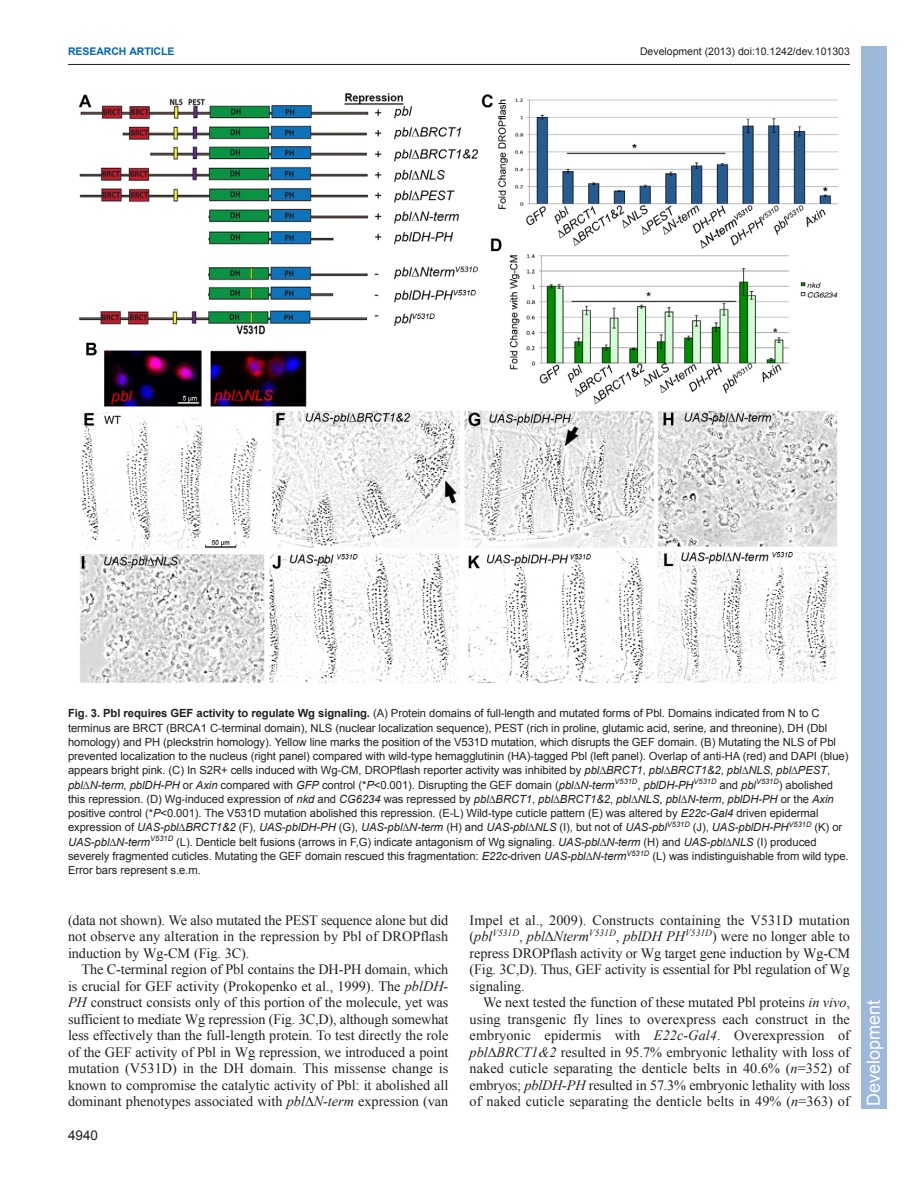
<style>
.page{position:relative;width:918px;height:1188px;background:#fff}
.page>*{position:absolute;margin:0;border:0;box-sizing:border-box;transform-origin:0 0}
.t1{font:18px "Arial";color:#fff}
.t2{font:14.25px/16.5px "Times New Roman";color:#231f20;text-align:justify}
.t3{font:13.5px "Arial";color:#231f20}
.t4{font:11.25px/14.2px "Arial";letter-spacing:-.005em;color:#231f20}
.t5{font:10.5px "Arial";color:#231f20}
.t6{font:700 10.5px "Arial";letter-spacing:-.005em;color:#0166b3}
.s1{font-weight:700}
.s2{font-style:italic}
</style>
<div class="page">
<hr style="left:68px;top:64px;width:782px;height:1px;background:#231f20">
<img style="left:78px;top:93px;width:761px;height:590px">
<div style="left:861px;top:46px;width:25px;height:1063px;background:#9cb9db"></div>
<p class="t6" style="left:68px;top:45px;width:108px">RESEARCH ARTICLE</p>
<p class="t5" style="left:640px;top:45px;width:211px">Development (2013) doi:10.1242/dev.101303</p>
<p class="t4" style="left:68px;top:706px;width:782px"><span class="s1">Fig. 3. Pbl requires GEF activity to regulate Wg signaling.</span> (A) Protein domains of full-length and mutated forms of Pbl. Domains indicated from N to C terminus are BRCT (BRCA1 C-terminal domain), NLS (nuclear localization sequence), PEST (rich in proline, glutamic acid, serine, and threonine), DH (Dbl homology) and PH (pleckstrin homology). Yellow line marks the position of the V531D mutation, which disrupts the GEF domain. (B) Mutating the NLS of Pbl prevented localization to the nucleus (right panel) compared with wild-type hemagglutinin (HA)-tagged Pbl (left panel). Overlap of anti-HA (red) and DAPI (blue) appears bright pink. (C) In S2R+ cells induced with Wg-CM, DROPflash reporter activity was inhibited by <span class="s2">pbl∆BRCT1</span>, <span class="s2">pbl∆BRCT1&amp;2</span>, <span class="s2">pbl∆NLS</span>, <span class="s2">pbl∆PEST</span>, <span class="s2">pbl∆N-term</span>, <span class="s2">pblDH-PH</span> or <span class="s2">Axin</span> compared with <span class="s2">GFP</span> control (*<span class="s2">P</span>&lt;0.001). Disrupting the GEF domain (<span class="s2">pbl∆N-term</span><sup>V531D</sup>, <span class="s2">pblDH-PH</span><sup>V531D</sup> and <span class="s2">pbl</span><sup>V531D</sup>) abolished this repression. (D) Wg-induced expression of <span class="s2">nkd</span> and <span class="s2">CG6234</span> was repressed by <span class="s2">pbl∆BRCT1</span>, <span class="s2">pbl∆BRCT1&amp;2</span>, <span class="s2">pbl∆NLS</span>, <span class="s2">pbl∆N-term</span>, <span class="s2">pblDH-PH</span> or the <span class="s2">Axin </span>positive control (*<span class="s2">P</span>&lt;0.001). The V531D mutation abolished this repression. (E-L) Wild-type cuticle pattern (E) was altered by <span class="s2">E22c-Gal4</span> driven epidermal expression of <span class="s2">UAS-pbl∆BRCT1&amp;2</span> (F), <span class="s2">UAS-pblDH-PH</span> (G), <span class="s2">UAS-pbl∆N-term</span> (H) and <span class="s2">UAS-pbl∆NLS</span> (I), but not of <span class="s2">UAS-pbl</span><sup>V531D</sup> (J), <span class="s2">UAS-pblDH-PH</span><sup>V531D</sup> (K) or <span class="s2">UAS-pbl∆N-term</span><sup>V531D</sup> (L). Denticle belt fusions (arrows in F,G) indicate antagonism of Wg signaling. <span class="s2">UAS-pbl∆N-term</span> (H) and <span class="s2">UAS-pbl∆NLS</span> (I) produced severely fragmented cuticles. Mutating the GEF domain rescued this fragmentation: <span class="s2">E22c-</span>driven <span class="s2">UAS-pbl∆N-term</span><sup>V531D</sup> (L) was indistinguishable from wild type.<br>Error bars represent s.e.m.</p>
<p class="t2" style="left:68px;top:912px;width:382px">(data not shown). We also mutated the PEST sequence alone but did not observe any alteration in the repression by Pbl of DROPflash induction by Wg-CM (Fig. 3C).</p>
<p class="t2" style="left:68px;top:961px;width:382px;text-indent:13px">The C-terminal region of Pbl contains the DH-PH domain, which is crucial for GEF activity (Prokopenko et al., 1999). The <span class="s2">pblDH-PH</span> construct consists only of this portion of the molecule, yet was sufficient to mediate Wg repression (Fig. 3C,D), although somewhat less effectively than the full-length protein. To test directly the role of the GEF activity of Pbl in Wg repression, we introduced a point mutation (V531D) in the DH domain. This missense change is known to compromise the catalytic activity of Pbl: it abolished all dominant phenotypes associated with <span class="s2">pbl∆N-term</span> expression (van</p>
<p class="t3" style="left:68px;top:1128px;width:32px">4940</p>
<p class="t2" style="left:470px;top:912px;width:382px">Impel et al., 2009). Constructs containing the V531D mutation (<span class="s2">pbl</span><sup>V531D</sup>, <span class="s2">pbl∆Nterm</span><sup>V531D</sup>, <span class="s2">pblDH PH</span><sup>V531D</sup>) were no longer able to repress DROPflash activity or Wg target gene induction by Wg-CM (Fig. 3C,D). Thus, GEF activity is essential for Pbl regulation of Wg signaling.</p>
<p class="t2" style="left:470px;top:994px;width:382px;text-indent:14px">We next tested the function of these mutated Pbl proteins <span class="s2">in vivo</span>, using transgenic fly lines to overexpress each construct in the embryonic epidermis with <span class="s2">E22c-Gal4</span>. Overexpression of <span class="s2">pbl∆BRCT1&amp;2</span> resulted in 95.7% embryonic lethality with loss of naked cuticle separating the denticle belts in 40.6% (<span class="s2">n</span>=352) of embryos; <span class="s2">pblDH-PH</span> resulted in 57.3% embryonic lethality with loss of naked cuticle separating the denticle belts in 49% (<span class="s2">n</span>=363) of</p>
<h1 class="t1" style="left:862px;top:1106px;width:108px;rotate:-90deg">Development</h1>
</div>
